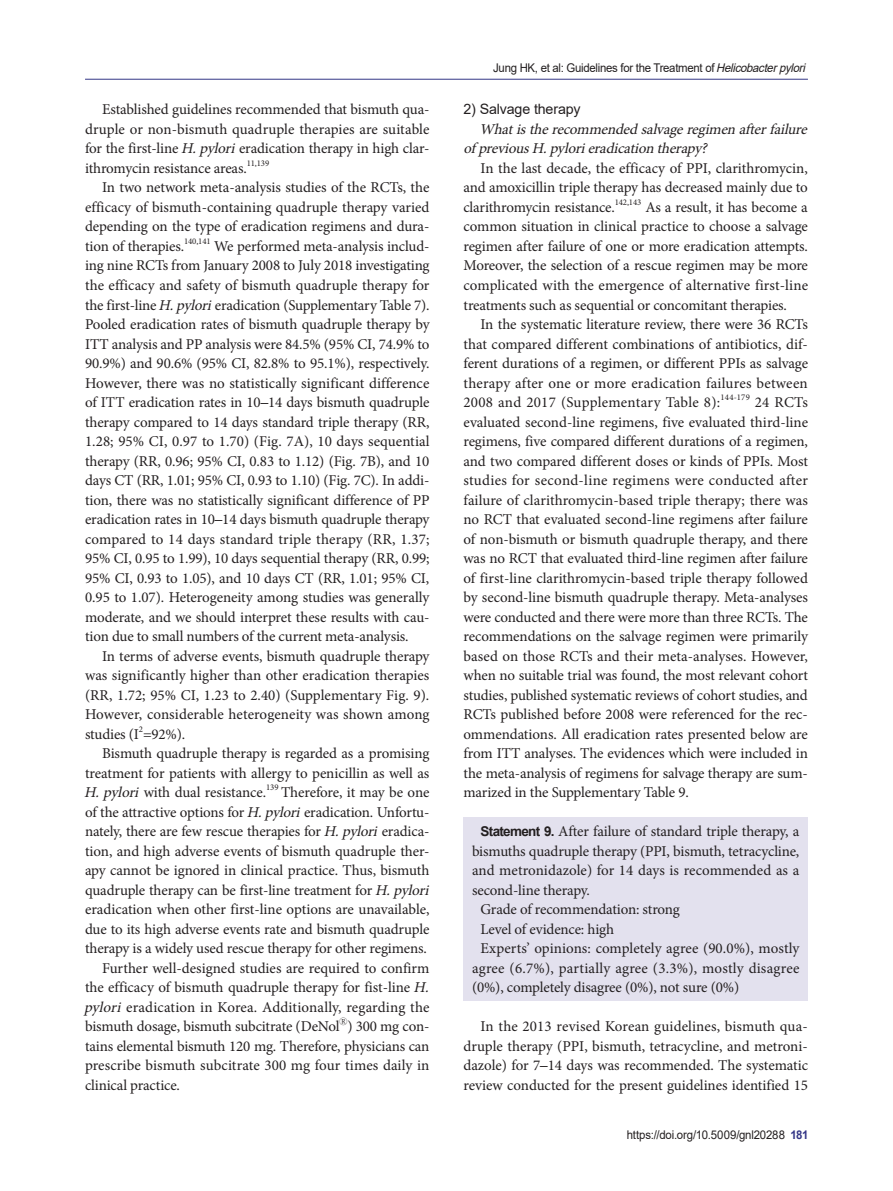
<style>
.page{position:relative;width:893px;height:1191px;background:#fff}
.page>*{position:absolute;margin:0;border:0;box-sizing:border-box;transform-origin:0 0}
.t1{font:15px/19.5px "Minion Pro";letter-spacing:-.01em;color:#231f20;text-align:justify}
.t2{font:italic 15px/19.5px "Minion Pro";color:#231f20}
.t3{font:15px "Minion Pro";letter-spacing:.01em;color:#231f20}
.t4{font:15px "Minion Pro";letter-spacing:.015em;color:#231f20}
.t5{font:14.25px "Arial";letter-spacing:-.01em;color:#231f20}
.t6{font:12px "Arial";letter-spacing:-.025em;color:#231f20;scale:.95 1}
.t7{font:8.7px "Minion Pro";letter-spacing:-.01em;color:#231f20}
.t8{font:300 8.7px "Ko Pub World Batang";color:#231f20}
.s1{font-style:italic}
.s2{font-family:"Times New Roman";font-weight:700}
.s3{font-family:"Arial";font-weight:700;font-size:13.5px}
.s4{font-weight:700;color:#343687}
</style>
<div class="page">
<hr style="left:85px;top:79px;width:723px;height:1px;background:#343687">
<div style="left:463px;top:817px;width:345px;height:86px;background:#e3e1ee"></div>
<div style="left:463px;top:895px;width:345px;height:28px;background:#e3e1ee"></div>
<div style="left:463px;top:915px;width:345px;height:27px;background:#e3e1ee"></div>
<div style="left:463px;top:934px;width:345px;height:67px;background:#e3e1ee"></div>
<p class="t1" style="left:85px;top:100px;width:346px;text-indent:17px">Established guidelines recommended that bismuth qua&shy;druple or non-bismuth quadruple therapies are suitable for the first-line <span class="s1">H.pylori</span>eradication therapy in high clar&shy;ithromycin resistance areas.</p>
<p class="t7" style="left:247px;top:157px;width:24px">11,139</p>
<p class="t1" style="left:85px;top:178px;width:346px;text-indent:17px">In two network meta-analysis studies of the RCTs, the efficacy of bismuth-containing quadruple therapy varied depending on the type of eradication regimens and dura&shy;tion of therapies.</p>
<p class="t7" style="left:184px;top:235px;width:28px">140,141</p>
<p class="t1" style="left:85px;top:236px;width:346px;text-indent:129px">We performed meta-analysis includ&shy;ing nine RCTs from January 2008 to July 2018 investigating the efficacy and safety of bismuth quadruple therapy for the first-line <span class="s1">H.pylori</span>eradication (Supplementary Table 7).<br>Pooled eradication rates of bismuth quadruple therapy by ITT analysis and PP analysis were 84.5% (95% CI, 74.9% to 90.9%) and 90.6% (95% CI, 82.8% to 95.1%), respectively.<br>However, there was no statistically significant difference of ITT eradication rates in 10<span class="s2">–</span>14 days bismuth quadruple therapy compared to 14 days standard triple therapy (RR, 1.28; 95% CI, 0.97 to 1.70) (Fig. 7A), 10 days sequential therapy (RR, 0.96; 95% CI, 0.83 to 1.12) (Fig. 7B), and 10 days CT (RR, 1.01; 95% CI, 0.93 to 1.10) (Fig. 7C). In addi&shy;tion, there was no statistically significant difference of PP eradication rates in 10<span class="s2">–</span>14 days bismuth quadruple therapy compared to 14 days standard triple therapy (RR, 1.37; 95% CI, 0.95 to 1.99), 10 days sequential therapy (RR, 0.99; 95% CI, 0.93 to 1.05), and 10 days CT (RR, 1.01; 95% CI, 0.95 to 1.07). Heterogeneity among studies was generally moderate, and we should interpret these results with cau&shy;tion due to small numbers of the current meta-analysis.</p>
<p class="t1" style="left:85px;top:646px;width:346px;text-indent:17px">In terms of adverse events, bismuth quadruple therapy was significantly higher than other eradication therapies (RR, 1.72; 95% CI, 1.23 to 2.40) (Supplementary Fig. 9).<br>However, considerable heterogeneity was shown among studies (I =92%).</p>
<p class="t7" style="left:139px;top:723px;width:6px">2</p>
<p class="t1" style="left:84px;top:743px;width:347px;text-indent:18px">Bismuth quadruple therapy is regarded as a promising treatment for patients with allergy to penicillin as well as <span class="s1">H.pylori</span> with dual resistance.</p>
<p class="t7" style="left:266px;top:781px;width:14px">139</p>
<p class="t1" style="left:281px;top:782px;width:150px">Therefore, it may be one</p>
<p class="t1" style="left:85px;top:802px;width:346px">of the attractive options for <span class="s1">H.pylori</span>eradication. Unfortu-</p>
<p class="t1" style="left:85px;top:821px;width:346px">nately, there are few rescue therapies for <span class="s1">H.pylori</span>eradica-</p>
<p class="t1" style="left:85px;top:841px;width:346px">tion, and high adverse events of bismuth quadruple ther-</p>
<p class="t1" style="left:85px;top:860px;width:346px">apy cannot be ignored in clinical practice. Thus, bismuth</p>
<p class="t1" style="left:85px;top:880px;width:349px">quadruple therapy can be first-line treatment for <span class="s1">H.pylori</span></p>
<p class="t1" style="left:85px;top:899px;width:346px">eradication when other first-line options are unavailable,</p>
<p class="t1" style="left:85px;top:919px;width:346px">due to its high adverse events rate and bismuth quadruple</p>
<p class="t1" style="left:85px;top:938px;width:343px">therapy is a widely used rescue therapy for other regimens.</p>
<p class="t1" style="left:102px;top:958px;width:329px">Further well-designed studies are required to confirm</p>
<p class="t1" style="left:85px;top:977px;width:349px">the efficacy of bismuth quadruple therapy for fist-line <span class="s1">H.</span></p>
<p class="t3" style="left:84px;top:997px;width:347px"><span class="s1">pylori</span> eradication in Korea. Additionally, regarding the</p>
<p class="t1" style="left:85px;top:1016px;width:256px">bismuth dosage, bismuth subcitrate (DeNol</p>
<p class="t8" style="left:340px;top:1015px;width:9px">Ⓡ</p>
<p class="t1" style="left:85px;top:1016px;width:346px;text-indent:262px">) 300 mg con&shy;tains elemental bismuth 120 mg. Therefore, physicians can prescribe bismuth subcitrate 300 mg four times daily in clinical practice.</p>
<p class="t6" style="left:493px;top:59px;width:333px">Jung HK, et al: Guidelines for the Treatment of <span class="s1">Helicobacterpylori</span></p>
<p class="t5" style="left:463px;top:99px;width:119px">2) Salvage therapy</p>
<p class="t2" style="left:463px;top:119px;width:349px;text-indent:16px">Whatistherecommendedsalvageregimenafterfailure of previousH.pylorieradicationtherapy?</p>
<p class="t1" style="left:463px;top:158px;width:346px;text-indent:17px">In the last decade, the efficacy of PPI, clarithromycin, and amoxicillin triple therapy has decreased mainly due to clarithromycin resistance.</p>
<p class="t7" style="left:615px;top:196px;width:28px">142,143</p>
<p class="t1" style="left:463px;top:197px;width:346px;text-indent:182px">As a result, it has become a common situation in clinical practice to choose a salvage regimen after failure of one or more eradication attempts.<br>Moreover, the selection of a rescue regimen may be more complicated with the emergence of alternative first-line treatments such as sequential or concomitant therapies.</p>
<p class="t1" style="left:463px;top:314px;width:346px;text-indent:17px">In the systematic literature review, there were 36 RCTs that compared different combinations of antibiotics, dif&shy;ferent durations of a regimen, or different PPIs as salvage therapy after one or more eradication failures between 2008 and 2017 (Supplementary Table 8):</p>
<p class="t7" style="left:721px;top:391px;width:31px">144-179</p>
<p class="t1" style="left:463px;top:392px;width:346px;text-indent:291px">24 RCTs evaluated second-line regimens, five evaluated third-line regimens, five compared different durations of a regimen, and two compared different doses or kinds of PPIs. Most studies for second-line regimens were conducted after failure of clarithromycin-based triple therapy; there was no RCT that evaluated second-line regimens after failure of non-bismuth or bismuth quadruple therapy, and there was no RCT that evaluated third-line regimen after failure of first-line clarithromycin-based triple therapy followed by second-line bismuth quadruple therapy. Meta-analyses were conducted and there were more than three RCTs. The recommendations on the salvage regimen were primarily based on those RCTs and their meta-analyses. However, when no suitable trial was found, the most relevant cohort studies, published systematic reviews of cohort studies, and RCTs published before 2008 were referenced for the rec&shy;ommendations. All eradication rates presented below are from ITT analyses. The evidences which were included in the meta-analysis of regimens for salvage therapy are sum&shy;marized in the Supplementary Table 9.</p>
<p class="t1" style="left:480px;top:821px;width:320px"><span class="s3">Statement 9.</span> After failure of standard triple therapy, a</p>
<p class="t1" style="left:472px;top:841px;width:329px">bismuths quadruple therapy (PPI, bismuth, tetracycline,</p>
<p class="t1" style="left:472px;top:860px;width:329px">and metronidazole) for 14 days is recommended as a</p>
<p class="t1" style="left:472px;top:880px;width:119px">second-line therapy.</p>
<p class="t1" style="left:480px;top:899px;width:201px">Grade of recommendation: strong</p>
<p class="t1" style="left:480px;top:919px;width:135px">Level of evidence: high</p>
<p class="t1" style="left:480px;top:938px;width:320px">Experts’ opinions: completely agree (90.0%), mostly</p>
<p class="t4" style="left:472px;top:958px;width:329px">agree (6.7%), partially agree (3.3%), mostly disagree</p>
<p class="t1" style="left:472px;top:977px;width:269px">(0%), completely disagree (0%), not sure (0%)</p>
<p class="t1" style="left:463px;top:1016px;width:346px;text-indent:17px">In the 2013 revised Korean guidelines, bismuth qua&shy;druple therapy (PPI, bismuth, tetracycline, and metroni&shy;dazole) for 7<span class="s2">–</span>14 days was recommended. The systematic review conducted for the present guidelines identified 15</p>
<p class="t6" style="left:627px;top:1126px;width:193px">https://doi.org/10.5009/gnl20288 <span class="s4">181</span></p>
</div>
